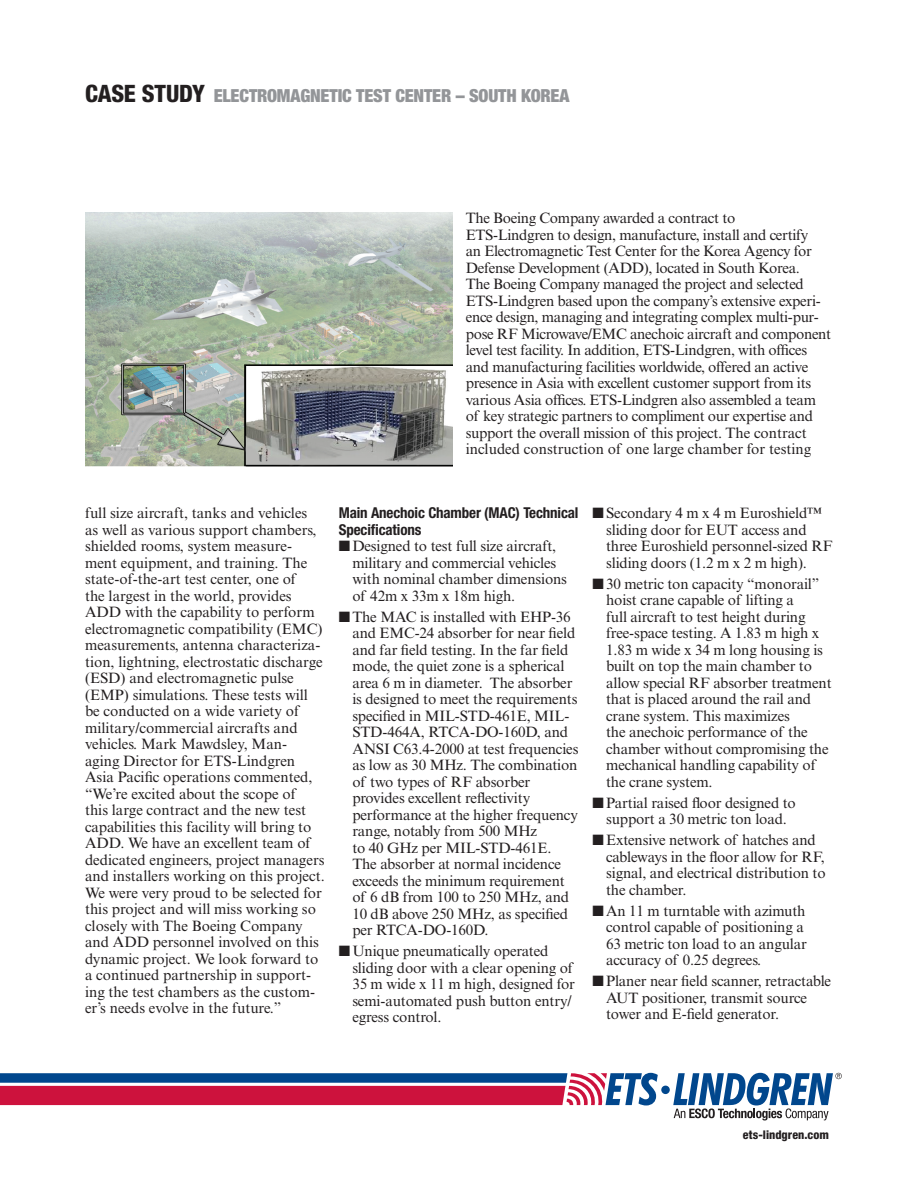
<style>
.page{position:relative;width:918px;height:1188px;background:#fff}
.page>*{position:absolute;margin:0;border:0;box-sizing:border-box;transform-origin:0 0}
.t1{font:900 condensed 18px "Helvetica Neue LT Std";letter-spacing:-.01em;color:#939598}
.t2{font:15px/16.5px "Times New Roman MT Std";letter-spacing:-.01em;color:#231f20}
.t3{font:700 condensed 15px/16.5px "Helvetica Neue LT Std";letter-spacing:-.01em;color:#231f20}
.t4{font:800 condensed 12px "Helvetica Neue LT Std";color:#231f20}
.s1{font-weight:800;font-size:24px;color:#231f20}
</style>
<div class="page">
<div style="left:661px;top:1086px;width:9px;height:8px;background:#01478d;border-radius:50%"></div>
<svg style="left:0;top:1073px;width:658px;height:33px;background:#9a4c77"></svg>
<svg style="left:673px;top:1073px;width:169px;height:48px"></svg>
<img style="left:85px;top:212px;width:367px;height:255px">
<p class="t1" style="left:85px;top:85px;width:486px"><span class="s1">CASE STUDY</span> ELECTROMAGNETIC TEST CENTER – SOUTH KOREA</p>
<p class="t2" style="left:466px;top:210px;width:367px">The Boeing Company awarded a contract to<br>ETS-Lindgren to design, manufacture, install and certify<br>an Electromagnetic Test Center for the Korea Agency for Defense Development (ADD), located in South Korea.<br>The Boeing Company managed the project and selected ETS-Lindgren based upon the company’s extensive experi&shy;ence design, managing and integrating complex multi-pur&shy;pose RF Microwave/EMC anechoic aircraft and component level test facility. In addition, ETS-Lindgren, with offices and manufacturing facilities worldwide, offered an active presence in Asia with excellent customer support from its various Asia offices. ETS-Lindgren also assembled a team of key strategic partners to compliment our expertise and support the overall mission of this project. The contract included construction of one large chamber for testing</p>
<p class="t2" style="left:85px;top:505px;width:241px">full size aircraft, tanks and vehicles<br>as well as various support chambers, shielded rooms, system measure&shy;ment equipment, and training. The state-of-the-art test center, one of<br>the largest in the world, provides ADD with the capability to perform electromagnetic compatibility (EMC) measurements, antenna characteriza&shy;tion, lightning, electrostatic discharge (ESD) and electromagnetic pulse (EMP) simulations. These tests will be conducted on a wide variety of military/commercial aircrafts and vehicles. Mark Mawdsley, Man&shy;aging Director for ETS-Lindgren Asia Pacific operations commented, “We’re excited about the scope of<br>this large contract and the new test capabilities this facility will bring to ADD. We have an excellent team of dedicated engineers, project managers and installers working on this project.<br>We were very proud to be selected for this project and will miss working so closely with The Boeing Company and ADD personnel involved on this dynamic project. We look forward to a continued partnership in support&shy;ing the test chambers as the custom&shy;er’s needs evolve in the future.”</p>
<p class="t3" style="left:339px;top:505px;width:241px">Main Anechoic Chamber (MAC) Technical<br>Specifications</p>
<p class="t2" style="left:352px;top:538px;width:216px;text-indent:-14px">■ Designed to test full size aircraft, military and commercial vehicles with nominal chamber dimensions of 42m x 33m x 18m high.</p>
<p class="t2" style="left:352px;top:608px;width:228px;text-indent:-14px">■The MAC is installed with EHP-36 and EMC-24 absorber for near field and far field testing. In the far field mode, the quiet zone is a spherical area 6 m in diameter. The absorber is designed to meet the requirements specified in MIL-STD-461E, MIL-<br>STD-464A, RTCA-DO-160D, and<br>ANSI C63.4-2000 at test frequencies as low as 30 MHz. The combination of two types of RF absorber provides excellent reflectivity performance at the higher frequency range, notably from 500 MHz<br>to 40 GHz per MIL-STD-461E.<br>The absorber at normal incidence exceeds the minimum requirement of 6 dB from 100 to 250 MHz, and<br>10 dB above 250 MHz, as specified per RTCA-DO-160D.</p>
<p class="t2" style="left:352px;top:943px;width:224px;text-indent:-14px">■ Unique pneumatically operated sliding door with a clear opening of<br>35 m wide x 11 m high, designed for semi-automated push button entry/ egress control.</p>
<p class="t2" style="left:606px;top:505px;width:228px;text-indent:-14px">■Secondary 4 m x 4 m Euroshield™ sliding door for EUT access and three Euroshield personnel-sized RF sliding doors (1.2 m x 2 m high).</p>
<p class="t2" style="left:606px;top:576px;width:227px;text-indent:-14px">■30 metric ton capacity “monorail” hoist crane capable of lifting a<br>full aircraft to test height during free-space testing. A 1.83 m high x<br>1.83 m wide x 34 m long housing is built on top the main chamber to allow special RF absorber treatment that is placed around the rail and crane system. This maximizes<br>the anechoic performance of the chamber without compromising the mechanical handling capability of the crane system.</p>
<p class="t2" style="left:593px;top:795px;width:205px;text-align:center">■Partial raised floor designed to support a 30 metric ton load.</p>
<p class="t2" style="left:606px;top:832px;width:221px;text-indent:-14px">■Extensive network of hatches and cableways in the floor allow for RF, signal, and electrical distribution to the chamber.</p>
<p class="t2" style="left:606px;top:903px;width:202px;text-indent:-14px">■An 11 m turntable with azimuth control capable of positioning a<br>63 metric ton load to an angular accuracy of 0.25 degrees.</p>
<p class="t2" style="left:606px;top:973px;width:227px;text-indent:-14px">■Planer near field scanner, retractable<br>AUT positioner, transmit source tower and E-field generator.</p>
<p class="t4" style="left:743px;top:1127px;width:88px">ets-lindgren.com</p>
</div>
